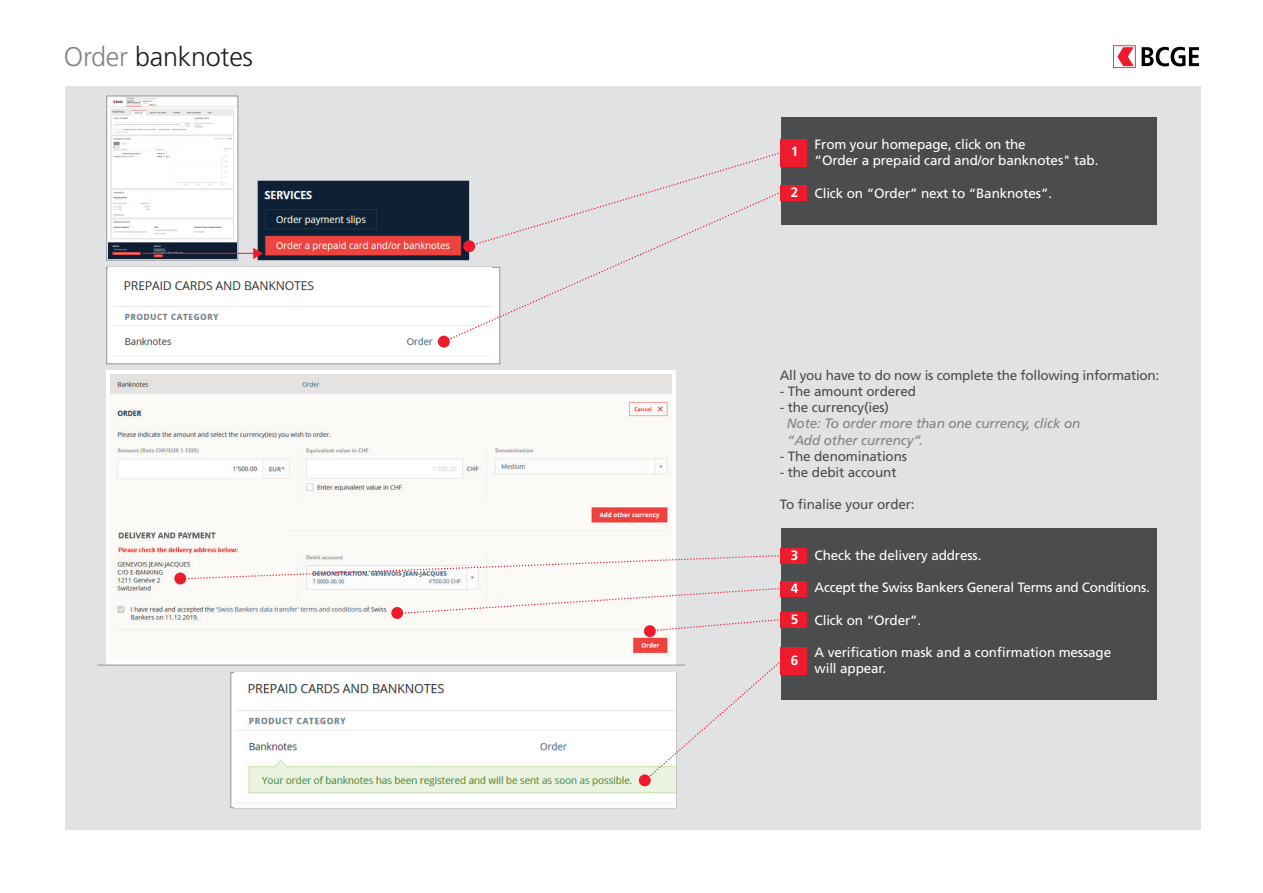
<style>
.page{position:relative;width:1263px;height:893px;background:#fff}
.page>*{position:absolute;margin:0;border:0;box-sizing:border-box;transform-origin:0 0}
.t1{font:300 27px "Frutiger LT Std";letter-spacing:-.01em;color:#231f20}
.t2{font:13.5px/16.2px "Frutiger LT Std";letter-spacing:-.01em;color:#fff}
.t3{font:13.5px "Frutiger LT Std";letter-spacing:-.01em;color:#4b4c4d}
.t4{font:italic 13.5px/16.2px "Frutiger LT Std";letter-spacing:-.01em;color:#808285}
.t5{font:700 13.5px "Frutiger LT Std";color:#fff}
.s1{color:#828487}
</style>
<div class="page">
<div style="left:65px;top:86px;width:1135px;height:744px;background:#e1e2e4"></div>
<div style="left:107px;top:268px;width:392px;height:95px;background:#fff"></div>
<div style="left:106px;top:267px;width:394px;height:97px;border:1px solid #939598"></div>
<img style="left:109px;top:268px;width:383px;height:89px">
<div style="left:106px;top:371px;width:570px;height:294px;background:#fff"></div>
<img style="left:111px;top:375px;width:560px;height:280px">
<svg style="left:1113px;top:45px;width:86px;height:23px"></svg>
<svg style="left:449px;top:191px;width:214px;height:149px"></svg>
<svg style="left:187px;top:554px;width:594px;height:26px"></svg>
<div style="left:174px;top:573px;width:12px;height:11px;background:#ee1b2d;border-radius:50%"></div>
<div style="left:391px;top:607px;width:12px;height:12px;background:#ee1b2d;border-radius:50%"></div>
<div style="left:644px;top:625px;width:12px;height:12px;background:#ee1b2d;border-radius:50%"></div>
<div style="left:438px;top:336px;width:12px;height:12px;background:#ee1b2d;border-radius:50%"></div>
<svg style="left:404px;top:587px;width:377px;height:45px"></svg>
<hr style="left:97px;top:665px;width:588px;height:1px;background:#939598">
<div style="left:781px;top:117px;width:376px;height:108px;background:#4b4c4d"></div>
<div style="left:781px;top:139px;width:26px;height:28px;background:#ee1b2d"></div>
<div style="left:781px;top:528px;width:376px;height:172px;background:#4b4c4d"></div>
<div style="left:781px;top:548px;width:26px;height:15px;background:#ee1b2d"></div>
<div style="left:781px;top:581px;width:26px;height:15px;background:#ee1b2d"></div>
<div style="left:781px;top:612px;width:26px;height:16px;background:#ee1b2d"></div>
<div style="left:781px;top:647px;width:26px;height:28px;background:#ee1b2d"></div>
<img style="left:235px;top:673px;width:440px;height:134px">
<div style="left:639px;top:774px;width:12px;height:12px;background:#ee1b2d;border-radius:50%"></div>
<svg style="left:649px;top:660px;width:132px;height:117px"></svg>
<div style="left:781px;top:185px;width:26px;height:15px;background:#ee1b2d"></div>
<img style="left:108px;top:98px;width:128px;height:160px">
<div style="left:106px;top:96px;width:132px;height:164px;border:1px solid #939598"></div>
<div style="left:257px;top:180px;width:212px;height:80px;border:1px solid #939598"></div>
<img style="left:258px;top:181px;width:210px;height:79px">
<hr style="left:142px;top:253px;width:113px;height:1px;background:#ee1b2d">
<div style="left:463px;top:240px;width:12px;height:12px;background:#ee1b2d;border-radius:50%"></div>
<svg style="left:475px;top:151px;width:306px;height:94px"></svg>
<svg style="left:254px;top:248px;width:9px;height:11px"></svg>
<h1 class="t1" style="left:64px;top:41px;width:191px"><span class="s1">Order</span> banknotes</h1>
<p class="t5" style="left:791px;top:144px;width:9px">1</p>
<p class="t5" style="left:791px;top:184px;width:9px">2</p>
<p class="t2" style="left:815px;top:137px;width:285px">From your homepage, click on the<br>“Order a prepaid card and/or banknotes" tab.</p>
<p class="t2" style="left:815px;top:186px;width:239px">Click on “Order” next to “Banknotes”.</p>
<p class="t3" style="left:780px;top:370px;width:381px">All you have to do now is complete the following information:</p>
<p class="t3" style="left:780px;top:386px;width:138px">- The amount ordered</p>
<p class="t3" style="left:780px;top:402px;width:111px">- the currency(ies)</p>
<p class="t4" style="left:787px;top:416px;width:295px">Note: To order more than one currency, click on “Add other currency”.</p>
<p class="t3" style="left:780px;top:451px;width:129px">- The denominations</p>
<p class="t3" style="left:780px;top:467px;width:118px">- the debit account</p>
<p class="t3" style="left:780px;top:499px;width:136px">To finalise your order:</p>
<p class="t2" style="left:815px;top:548px;width:168px">Check the delivery address.</p>
<p class="t2" style="left:815px;top:581px;width:337px">Accept the Swiss Bankers General Terms and Conditions.</p>
<p class="t2" style="left:815px;top:613px;width:108px">Click on “Order”.</p>
<p class="t2" style="left:815px;top:645px;width:298px">A verification mask and a confirmation message will appear.</p>
<p class="t5" style="left:791px;top:547px;width:9px">3</p>
<p class="t5" style="left:791px;top:580px;width:9px">4</p>
<p class="t5" style="left:791px;top:611px;width:9px">5</p>
<p class="t5" style="left:791px;top:652px;width:9px">6</p>
</div>
